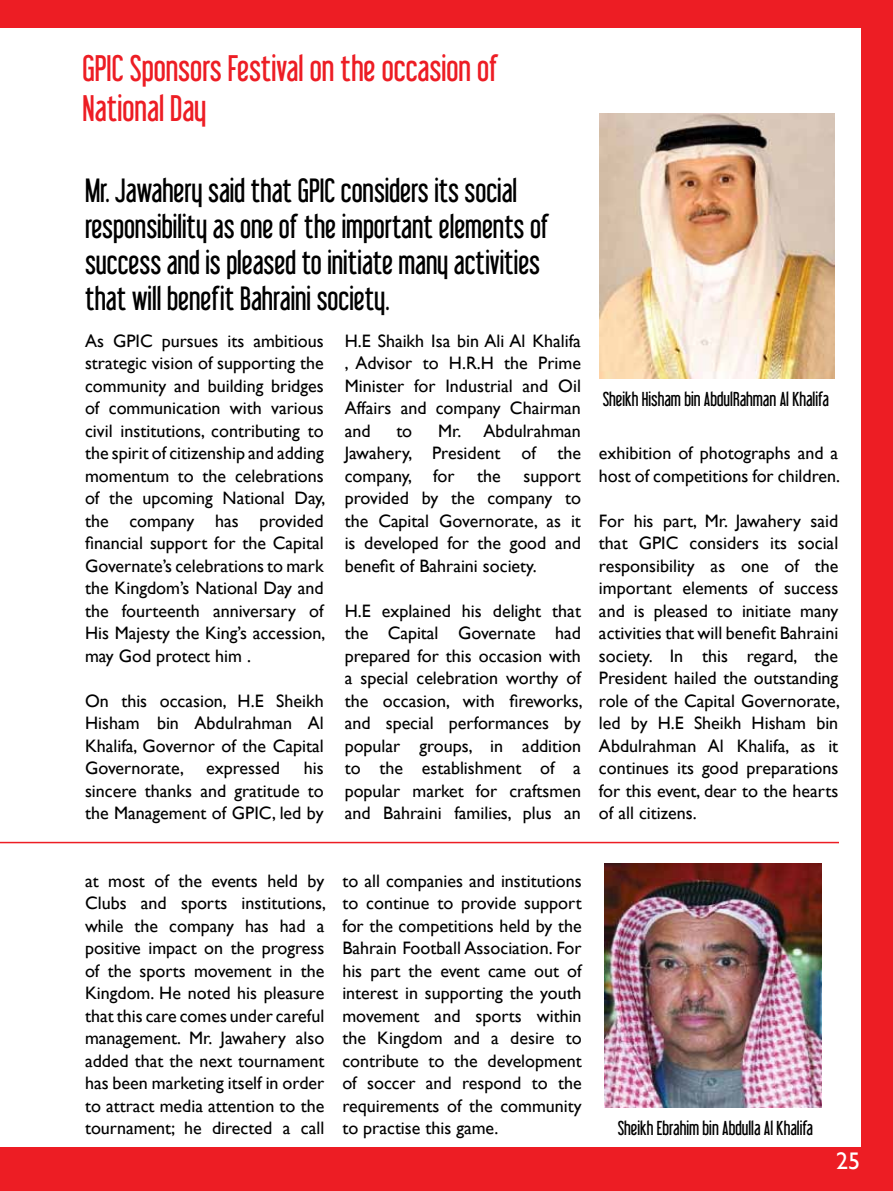
<style>
.page{position:relative;width:893px;height:1191px;background:#fff}
.page>*{position:absolute;margin:0;border:0;box-sizing:border-box;transform-origin:0 0}
.t1{font:33px/39.6px "Libel Suit";color:#ed1d24}
.t2{font:30px/36px "Libel Suit";color:#000}
.t3{font:24px "Gill Sans";color:#fff}
.t4{font:18px/22.5px "Gill Sans";color:#000;text-align:justify}
.t5{font:18px "Libel Suit";color:#000}
</style>
<div class="page">
<div style="left:0;top:1148px;width:865px;height:43px;background:#ed1d24"></div>
<div style="left:0;top:0;width:893px;height:27px;background:#ed1d24"></div>
<div style="left:862px;top:0;width:31px;height:1191px;background:#ed1d24"></div>
<img style="left:599px;top:113px;width:235px;height:265px">
<img style="left:605px;top:863px;width:217px;height:244px">
<hr style="left:0;top:841px;width:839px;height:2px;background:#ed1d24">
<h1 class="t1" style="left:83px;top:49px;width:418px">GPIC Sponsors Festival on the occasion of<br>National Day</h1>
<h2 class="t2" style="left:85px;top:172px;width:466px">Mr. Jawahery said that GPIC considers its social responsibility as one of the important elements of success and is pleased to initiate many activities that will benefit Bahraini society.</h2>
<p class="t4" style="left:85px;top:329px;width:242px">As GPIC pursues its ambitious strategic vision of supporting the community and building bridges of communication with various civil institutions, contributing to the spirit of citizenship and adding momentum to the celebrations of the upcoming National Day, the company has provided financial support for the Capital Governate’s celebrations to mark the Kingdom’s National Day and the fourteenth anniversary of His Majesty the King’s accession, may God protect him .</p>
<p class="t4" style="left:85px;top:689px;width:240px">On this occasion, H.E Sheikh Hisham bin Abdulrahman Al Khalifa, Governor of the Capital Governorate, expressed</p>
<p class="t4" style="left:85px;top:756px;width:240px;text-indent:219px">his sincere thanks and gratitude to the Management of GPIC, led by</p>
<p class="t4" style="left:345px;top:329px;width:238px">H.E Shaikh Isa bin Ali Al Khalifa , Advisor to H.R.H the Prime Minister for Industrial and Oil Affairs and company Chairman and</p>
<p class="t4" style="left:345px;top:419px;width:238px;text-indent:93px">Mr. Abdulrahman Jawahery, President of the company, for</p>
<p class="t4" style="left:396px;top:419px;width:17px">to</p>
<p class="t4" style="left:477px;top:464px;width:25px">the</p>
<p class="t4" style="left:345px;top:464px;width:238px;text-indent:179px">support provided by the company to the Capital Governorate, as it is developed for the good and benefit of Bahraini society.</p>
<p class="t4" style="left:345px;top:599px;width:240px">H.E explained his delight that the Capital Governate had prepared for this occasion with a special celebration worthy of the occasion, with fireworks, and special performances by popular groups, in addition to the establishment of a popular market for craftsmen and Bahraini families, plus an</p>
<p class="t5" style="left:603px;top:388px;width:228px">Sheikh Hisham bin AbdulRahman Al Khalifa</p>
<p class="t4" style="left:599px;top:441px;width:243px">exhibition of photographs and a host of competitions for children.</p>
<p class="t4" style="left:599px;top:509px;width:243px">For his part, Mr. Jawahery said that GPIC considers its social responsibility as one of the important elements of success and is pleased to initiate many activities that will benefit Bahraini society. In this regard, the President hailed the outstanding role of the Capital Governorate, led by H.E Sheikh Hisham bin Abdulrahman Al Khalifa, as it continues its good preparations for this event, dear to the hearts of all citizens.</p>
<p class="t4" style="left:85px;top:869px;width:243px">at most of the events held by Clubs and sports institutions, while the company has had a positive impact on the progress of the sports movement in the Kingdom. He noted his pleasure that this care comes under careful management. Mr. Jawahery also added that the next tournament has been marketing itself in order to attract media attention to the tournament; he directed a call</p>
<p class="t4" style="left:342px;top:869px;width:241px">to all companies and institutions to continue to provide support for the competitions held by the Bahrain Football Association. For his part the event came out of interest in supporting the youth movement and sports within the Kingdom and a desire to contribute to the development of soccer and respond to the requirements of the community to practise this game.</p>
<p class="t5" style="left:618px;top:1116px;width:197px">Sheikh Ebrahim bin Abdulla Al Khalifa</p>
<h3 class="t3" style="left:836px;top:1147px;width:25px">25</h3>
</div>
